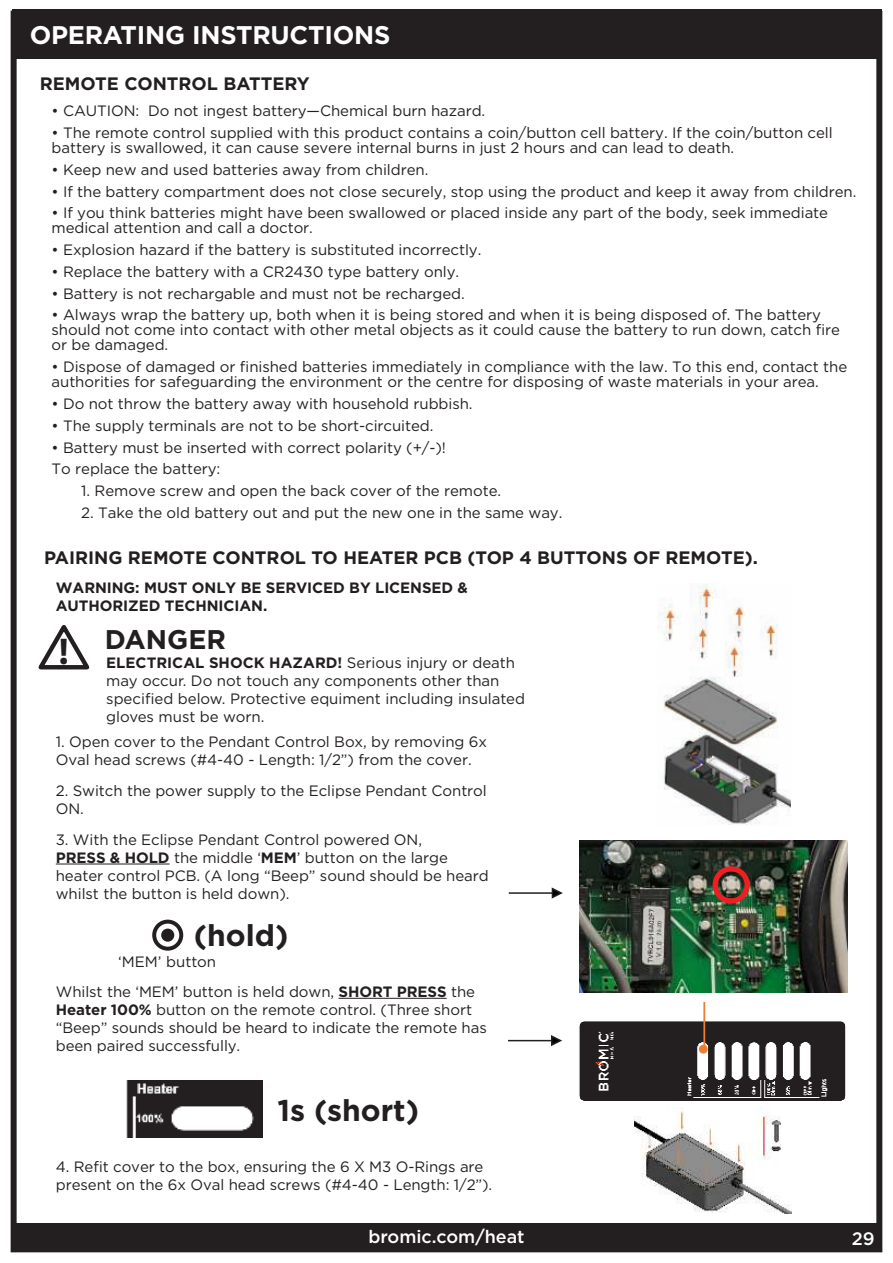
<style>
.page{position:relative;width:893px;height:1263px;background:#fff}
.page>*{position:absolute;margin:0;border:0;box-sizing:border-box;transform-origin:0 0}
.t1{font:700 37.35px "Myriad";color:#231f20}
.t2{font:700 30px "Gotham";color:#231f20}
.t3{font:700 27px "Gotham";color:#231f20}
.t4{font:700 25.5px "Gotham";letter-spacing:-.01em;color:#fff}
.t5{font:700 18px "Gotham";color:#231f20}
.t6{font:500 18px "Gotham";color:#fff}
.t7{font:15px/18px "Gotham";letter-spacing:-.005em;color:#231f20}
.t8{font:700 15px/18px "Gotham";letter-spacing:-.005em;color:#231f20}
.s1{font-weight:700}
</style>
<div class="page">
<div style="left:11px;top:1223px;width:870px;height:29px;background:#231f20"></div>
<div style="left:12px;top:9px;width:870px;height:50px;background:#231f20"></div>
<div style="left:11px;top:11px;width:871px;height:1241px;border:6px solid #231f20"></div>
<hr style="left:56px;top:864px;width:114px;height:1px;background:#231f20">
<hr style="left:339px;top:998px;width:108px;height:1px;background:#231f20">
<img style="left:657px;top:583px;width:134px;height:242px">
<img style="left:579px;top:1021px;width:267px;height:80px">
<img style="left:629px;top:1067px;width:9px;height:20px">
<hr style="left:703px;top:1003px;width:2px;height:48px;background:#ed7d31">
<div style="left:699px;top:1045px;width:8px;height:8px;background:#ed7d31;border-radius:50%"></div>
<div style="left:699px;top:1045px;width:8px;height:8px;border:1px solid #ed7d31;border-radius:50%"></div>
<img style="left:580px;top:840px;width:267px;height:152px">
<div style="left:712px;top:866px;width:38px;height:37px;border:5px solid #ee1f23;border-radius:50%"></div>
<svg style="left:38px;top:625px;width:52px;height:45px"></svg>
<img style="left:634px;top:1108px;width:158px;height:106px">
<hr style="left:509px;top:892px;width:44px;height:2px;background:#231f20">
<svg style="left:550px;top:887px;width:13px;height:12px"></svg>
<hr style="left:508px;top:1040px;width:44px;height:1px;background:#231f20">
<svg style="left:550px;top:1035px;width:12px;height:11px"></svg>
<img style="left:127px;top:1080px;width:136px;height:57px">
<div style="left:161px;top:928px;width:13px;height:14px;background:#231f20;border-radius:50%"></div>
<div style="left:152px;top:920px;width:31px;height:31px;border:4px solid #231f20;border-radius:50%"></div>
<h3 class="t4" style="left:30px;top:23px;width:362px">OPERATING INSTRUCTIONS</h3>
<p class="t5" style="left:40px;top:75px;width:271px">REMOTE CONTROL BATTERY</p>
<p class="t7" style="left:52px;top:103px;width:435px">• CAUTION: Do not ingest battery—Chemical burn hazard.</p>
<p class="t7" style="left:52px;top:126px;width:783px;line-height:15px">• The remote control supplied with this product contains a coin/button cell battery. If the coin/button cell battery is swallowed, it can cause severe internal burns in just 2 hours and can lead to death.</p>
<p class="t7" style="left:52px;top:161px;width:378px">• Keep new and used batteries away from children.</p>
<p class="t7" style="left:52px;top:183px;width:806px">• If the battery compartment does not close securely, stop using the product and keep it away from children.</p>
<p class="t7" style="left:52px;top:206px;width:778px;line-height:15px">• If you think batteries might have been swallowed or placed inside any part of the body, seek immediate medical attention and call a doctor.</p>
<p class="t7" style="left:52px;top:242px;width:431px">• Explosion hazard if the battery is substituted incorrectly.</p>
<p class="t7" style="left:52px;top:263px;width:409px">• Replace the battery with a CR2430 type battery only.</p>
<p class="t7" style="left:52px;top:285px;width:415px">• Battery is not rechargable and must not be recharged.</p>
<p class="t7" style="left:52px;top:308px;width:790px;line-height:15px">• Always wrap the battery up, both when it is being stored and when it is being disposed of. The battery should not come into contact with other metal objects as it could cause the battery to run down, catch fire or be damaged.</p>
<p class="t7" style="left:52px;top:360px;width:797px;line-height:15px">• Dispose of damaged or finished batteries immediately in compliance with the law. To this end, contact the authorities for safeguarding the environment or the centre for disposing of waste materials in your area.</p>
<p class="t7" style="left:52px;top:395px;width:423px">• Do not throw the battery away with household rubbish.</p>
<p class="t7" style="left:52px;top:417px;width:383px">• The supply terminals are not to be short-circuited.</p>
<p class="t7" style="left:52px;top:437px;width:396px;line-height:21.8px">• Battery must be inserted with correct polarity (+/-)!<br>To replace the battery:</p>
<p class="t7" style="left:81px;top:482px;width:421px">1. Remove screw and open the back cover of the remote.</p>
<p class="t7" style="left:81px;top:504px;width:483px">2. Take the old battery out and put the new one in the same way.</p>
<p class="t5" style="left:44px;top:550px;width:715px">PAIRING REMOTE CONTROL TO HEATER PCB (TOP 4 BUTTONS OF REMOTE).</p>
<p class="t8" style="left:56px;top:580px;width:414px">WARNING: MUST ONLY BE SERVICED BY LICENSED &amp;<br>AUTHORIZED TECHNICIAN.</p>
<h1 class="t1" style="left:59px;top:629px;width:12px">!</h1>
<h3 class="t3" style="left:105px;top:627px;width:123px">DANGER</h3>
<p class="t7" style="left:106px;top:654px;width:420px"><span class="s1">ELECTRICAL SHOCK HAZARD!</span> Serious injury or death may occur. Do not touch any components other than specified below. Protective equiment including insulated gloves must be worn.</p>
<p class="t7" style="left:56px;top:733px;width:433px">1. Open cover to the Pendant Control Box, by removing 6x<br>Oval head screws (#4-40 - Length: 1/2”) from the cover.</p>
<p class="t7" style="left:56px;top:782px;width:433px">2. Switch the power supply to the Eclipse Pendant Control<br>ON.</p>
<p class="t7" style="left:56px;top:831px;width:434px">3. With the Eclipse Pendant Control powered ON,<br><span class="s1">PRESS &amp; HOLD</span> the middle ‘<span class="s1">MEM</span>’ button on the large heater control PCB. (A long “Beep” sound should be heard whilst the button is held down).</p>
<h2 class="t2" style="left:194px;top:922px;width:96px">(hold)</h2>
<p class="t7" style="left:118px;top:953px;width:99px">‘MEM’ button</p>
<p class="t7" style="left:56px;top:983px;width:433px">Whilst the ‘MEM’ button is held down, <span class="s1">SHORT PRESS</span> the <span class="s1">Heater 100%</span> button on the remote control. (Three short “Beep” sounds should be heard to indicate the remote has been paired successfully.</p>
<h2 class="t2" style="left:277px;top:1097px;width:143px">1s (short)</h2>
<p class="t7" style="left:56px;top:1159px;width:438px">4. Refit cover to the box, ensuring the 6 X M3 O-Rings are present on the 6x Oval head screws (#4-40 - Length: 1/2”).</p>
<p class="t6" style="left:368px;top:1229px;width:158px">bromic.com/heat</p>
<p class="t6" style="left:852px;top:1231px;width:24px">29</p>
</div>
